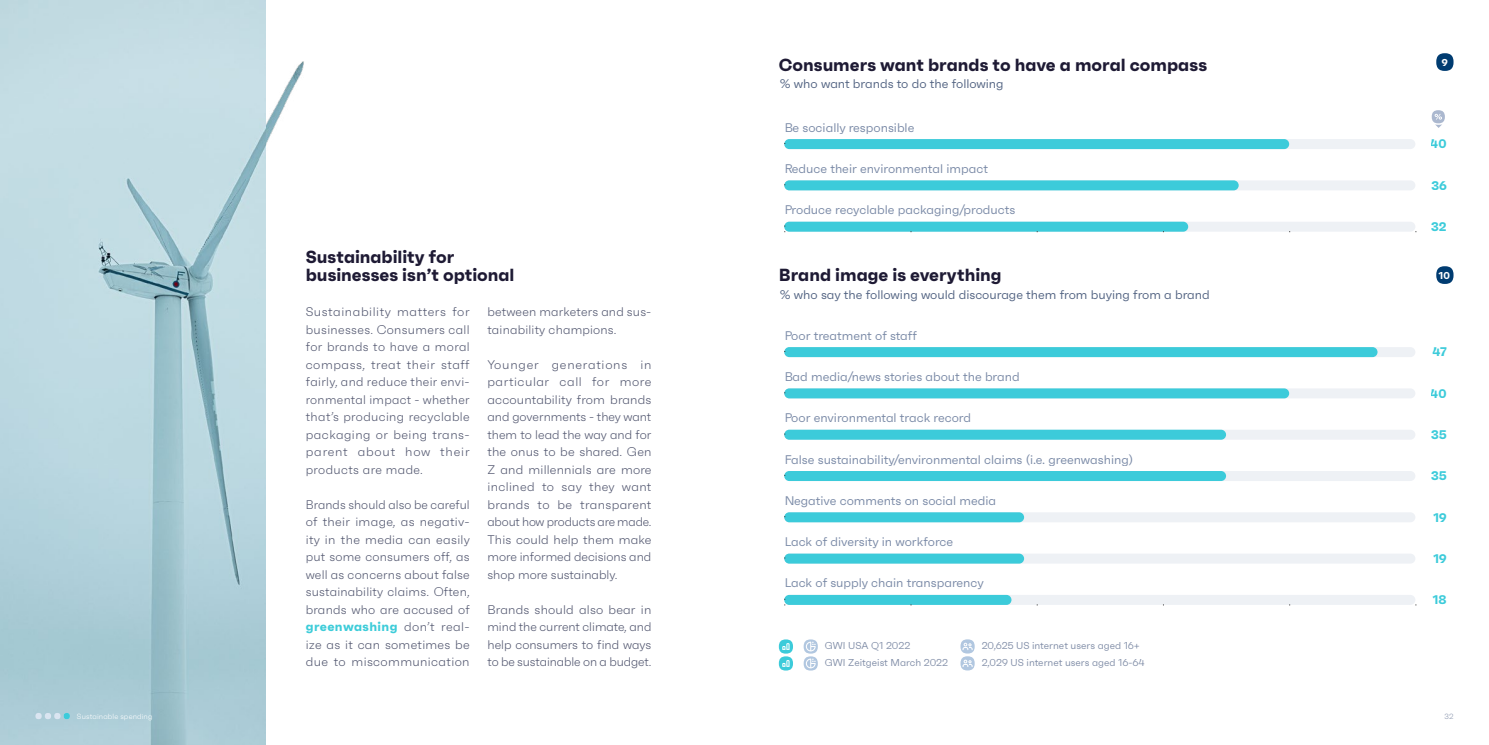
<style>
.page{position:relative;width:1489px;height:745px;background:#fff}
.page>*{position:absolute;margin:0;border:0;box-sizing:border-box;transform-origin:0 0}
.t1{font:700 17.5px/17.5px "Faktum";color:#1e1a34}
.t2{font:300 12.5px/17.5px "Faktum";letter-spacing:.015em;color:#4f546d;text-align:justify}
.t3{font:12.5px "Faktum";color:#7989a6}
.t4{font:12.5px "Faktum";color:#526382}
.t5{font:700 12.5px "Faktum";color:#3ccbda}
.t6{font:10px "Faktum";color:#808da7}
.t7{font:700 10px "Faktum";color:#fff}
.t8{font:300 7.5px "Faktum";letter-spacing:.02em;color:#fff}
.t9{font:300 7.5px "Faktum";color:#808da7}
.s1{font-weight:700;color:#3dccd9}
</style>
<div class="page">
<div style="left:1435px;top:53px;width:18px;height:18px;background:#003c71;border-radius:50%"></div>
<div style="left:1435px;top:266px;width:18px;height:18px;background:#003c71;border-radius:50%"></div>
<svg style="left:803px;top:639px;width:14px;height:31px"></svg>
<svg style="left:960px;top:639px;width:14px;height:31px"></svg>
<svg style="left:778px;top:639px;width:15px;height:31px"></svg>
<div style="left:784px;top:347px;width:631px;height:10px;background:#eef1f5;border-radius:5px"></div>
<div style="left:784px;top:388px;width:631px;height:10px;background:#eef1f5;border-radius:5px"></div>
<div style="left:784px;top:429px;width:631px;height:10px;background:#eef1f5;border-radius:5px"></div>
<div style="left:784px;top:470px;width:631px;height:10px;background:#eef1f5;border-radius:5px"></div>
<div style="left:784px;top:512px;width:631px;height:10px;background:#eef1f5;border-radius:5px"></div>
<div style="left:784px;top:553px;width:631px;height:10px;background:#eef1f5;border-radius:5px"></div>
<div style="left:784px;top:594px;width:631px;height:10px;background:#eef1f5;border-radius:5px"></div>
<div style="left:784px;top:347px;width:593px;height:10px;background:#3ccbda;border-radius:5px"></div>
<div style="left:784px;top:388px;width:504px;height:10px;background:#3ccbda;border-radius:5px"></div>
<div style="left:784px;top:429px;width:441px;height:10px;background:#3ccbda;border-radius:5px"></div>
<div style="left:784px;top:470px;width:441px;height:10px;background:#3ccbda;border-radius:5px"></div>
<div style="left:784px;top:512px;width:240px;height:10px;background:#3ccbda;border-radius:5px"></div>
<div style="left:784px;top:553px;width:240px;height:10px;background:#3ccbda;border-radius:5px"></div>
<div style="left:784px;top:594px;width:227px;height:10px;background:#3ccbda;border-radius:5px"></div>
<hr style="left:784px;top:604px;width:631px;height:1px;background:#333">
<hr style="left:784px;top:347px;width:1px;height:257px;background:#333">
<div style="left:784px;top:139px;width:631px;height:10px;background:#eef1f5;border-radius:5px"></div>
<div style="left:784px;top:180px;width:631px;height:10px;background:#eef1f5;border-radius:5px"></div>
<div style="left:784px;top:221px;width:631px;height:10px;background:#eef1f5;border-radius:5px"></div>
<div style="left:784px;top:139px;width:504px;height:10px;background:#3ccbda;border-radius:5px"></div>
<div style="left:784px;top:180px;width:454px;height:10px;background:#3ccbda;border-radius:5px"></div>
<div style="left:784px;top:221px;width:404px;height:10px;background:#3ccbda;border-radius:5px"></div>
<hr style="left:784px;top:231px;width:631px;height:1px;background:#333">
<hr style="left:784px;top:139px;width:1px;height:92px;background:#333">
<svg style="left:1431px;top:110px;width:13px;height:18px"></svg>
<img style="left:0;top:0;width:266px;height:744px">
<div style="left:35px;top:712px;width:7px;height:6px;background:#dae5f1;border-radius:50%"></div>
<svg style="left:45px;top:712px;width:25px;height:6px"></svg>
<h1 class="t1" style="left:306px;top:248px;width:210px">Sustainability for businesses isn’t optional</h1>
<p class="t2" style="left:306px;top:303px;width:165px">Sustainability matters for businesses. Consumers call for brands to have a moral compass, treat their staff fairly, and reduce their envi&shy;ronmental impact - whether that’s producing recyclable packaging or being trans&shy;parent about how their products are made.</p>
<p class="t2" style="left:306px;top:495px;width:166px">Brands should also be careful of their image, as negativ&shy;ity in the media can easily put some consumers off, as well as concerns about false sustainability claims. Often, brands who are accused of <span class="s1">greenwashing</span> don’t real&shy;ize as it can sometimes be due to miscommunication</p>
<p class="t2" style="left:487px;top:303px;width:165px">between marketers and sus&shy;tainability champions.</p>
<p class="t2" style="left:487px;top:355px;width:165px">Younger generations in particular call for more accountability from brands and governments - they want them to lead the way and for the onus to be shared. Gen Z and millennials are more inclined to say they want brands to be transparent about how products are made.<br>This could help them make more informed decisions and shop more sustainably.</p>
<p class="t2" style="left:487px;top:600px;width:165px">Brands should also bear in mind the current climate, and help consumers to find ways to be sustainable on a budget.</p>
<h1 class="t1" style="left:778px;top:55px;width:430px">Consumers want brands to have a moral compass</h1>
<p class="t4" style="left:779px;top:76px;width:225px">% who want brands to do the following</p>
<p class="t3" style="left:784px;top:120px;width:132px">Be socially responsible</p>
<p class="t3" style="left:784px;top:161px;width:205px">Reduce their environmental impact</p>
<p class="t3" style="left:784px;top:202px;width:232px">Produce recyclable packaging/products</p>
<h1 class="t1" style="left:778px;top:265px;width:224px">Brand image is everything</h1>
<p class="t4" style="left:779px;top:286px;width:431px">% who say the following would discourage them from buying from a brand</p>
<p class="t3" style="left:784px;top:327px;width:134px">Poor treatment of staff</p>
<p class="t3" style="left:784px;top:369px;width:237px">Bad media/news stories about the brand</p>
<p class="t3" style="left:784px;top:410px;width:188px">Poor environmental track record</p>
<p class="t3" style="left:784px;top:451px;width:350px">False sustainability/environmental claims (i.e. greenwashing)</p>
<p class="t3" style="left:784px;top:492px;width:213px">Negative comments on social media</p>
<p class="t3" style="left:784px;top:534px;width:170px">Lack of diversity in workforce</p>
<p class="t3" style="left:784px;top:575px;width:201px">Lack of supply chain transparency</p>
<p class="t6" style="left:824px;top:639px;width:87px">GWI USA Q1 2022</p>
<p class="t6" style="left:824px;top:656px;width:125px">GWI Zeitgeist March 2022</p>
<p class="t6" style="left:981px;top:639px;width:160px">20,625 US internet users aged 16+</p>
<p class="t6" style="left:981px;top:656px;width:164px">2,029 US internet users aged 16-64</p>
<p class="t7" style="left:1441px;top:56px;width:8px">9</p>
<p class="t5" style="left:1430px;top:136px;width:17px">40</p>
<p class="t5" style="left:1431px;top:177px;width:17px">36</p>
<p class="t5" style="left:1430px;top:218px;width:17px">32</p>
<p class="t7" style="left:1438px;top:269px;width:13px">10</p>
<p class="t5" style="left:1432px;top:344px;width:16px">47</p>
<p class="t5" style="left:1430px;top:385px;width:17px">40</p>
<p class="t5" style="left:1430px;top:426px;width:17px">35</p>
<p class="t5" style="left:1430px;top:467px;width:17px">35</p>
<p class="t5" style="left:1432px;top:509px;width:15px">19</p>
<p class="t5" style="left:1432px;top:550px;width:15px">19</p>
<p class="t5" style="left:1432px;top:591px;width:16px">18</p>
<p class="t8" style="left:77px;top:711px;width:77px">Sustainable spending</p>
<p class="t9" style="left:1444px;top:711px;width:11px">32</p>
</div>
